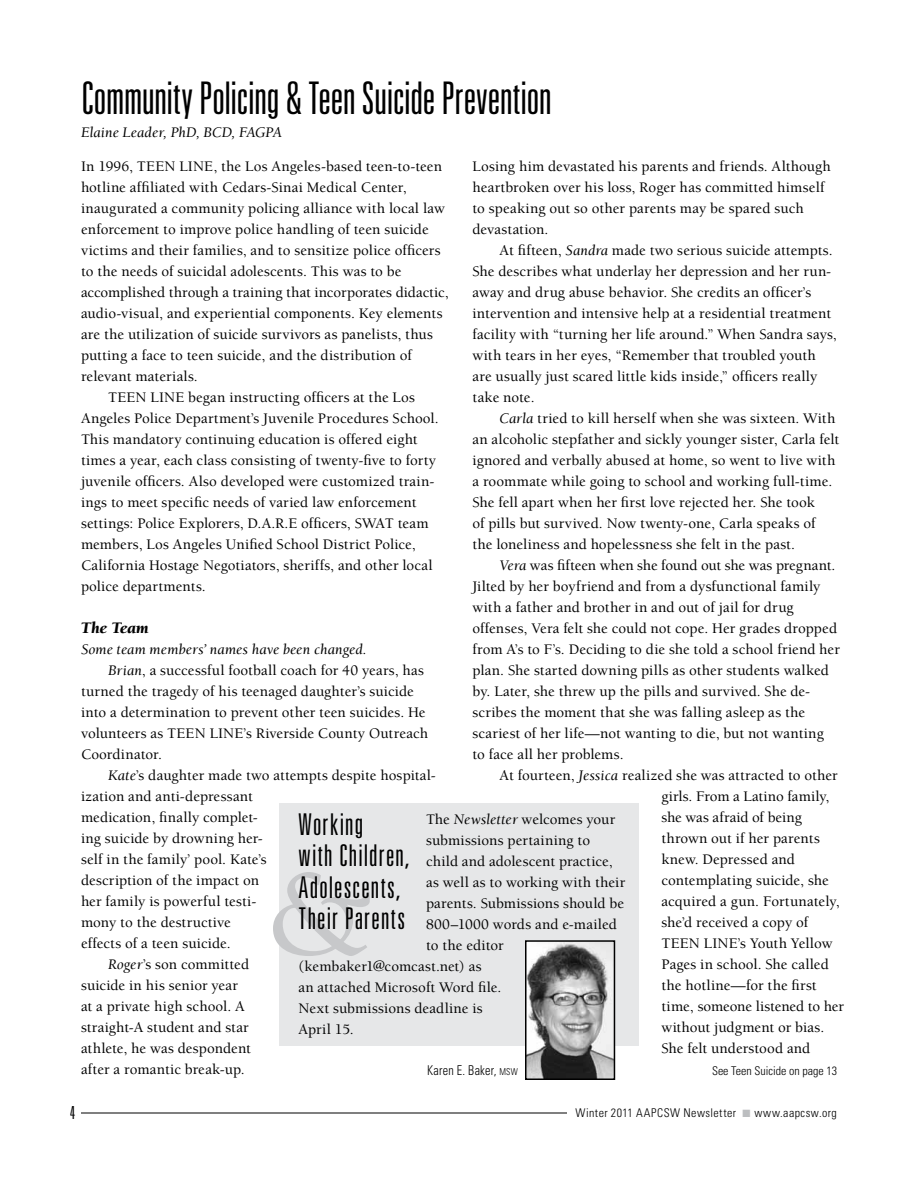
<style>
.page{position:relative;width:918px;height:1188px;background:#fff}
.page>*{position:absolute;margin:0;border:0;box-sizing:border-box;transform-origin:0 0}
.t1{font:300 ultra-condensed 45px "Univers LT Std";letter-spacing:-.005em;color:#000}
.t2{font:300 ultra-condensed 30px/31.5px "Univers LT Std";letter-spacing:.04em;color:#000}
.t3{font:300 ultra-condensed 18px "Univers LT Std";color:#000}
.t4{font:italic 900 16.5px "Berkeley";color:#000}
.t5{font:500 15px/21px "Berkeley";letter-spacing:.005em;color:#000}
.t6{font:italic 15px "Berkeley";letter-spacing:.01em;color:#000}
.t7{font:300 condensed 13.5px "Univers LT Std";letter-spacing:.02em;color:#000;scale:.9 1}
.t8{font:300 condensed 12px "Univers LT Std";letter-spacing:.035em;color:#000}
.t9{font:300 condensed 12px "Univers LT Std";color:#000}
.s1{font-weight:400;font-style:italic}
.s2{font-size:9.45px}
.s3{color:#bcbec0}
</style>
<div class="page">
<hr style="left:81px;top:1113px;width:486px;height:1px;background:#000">
<div style="left:280px;top:803px;width:359px;height:243px;background:#e6e7e8"></div>
<svg style="left:273px;top:872px;width:97px;height:84px"></svg>
<img style="left:528px;top:943px;width:84px;height:134px">
<div style="left:525px;top:940px;width:90px;height:140px;border:2px solid #000"></div>
<h1 class="t1" style="left:81px;top:74px;width:472px">Community Policing &amp; Teen Suicide Prevention</h1>
<p class="t6" style="left:81px;top:124px;width:202px">Elaine Leader, PhD, BCD, FAGPA</p>
<p class="t5" style="left:472px;top:157px;width:360px">Losing him devastated his parents and friends. Although heartbroken over his loss, Roger has committed himself to speaking out so other parents may be spared such devastation.</p>
<p class="t5" style="left:472px;top:241px;width:366px;text-indent:27px">At fifteen, <span class="s1">Sandra</span> made two serious suicide attempts.<br>She describes what underlay her depression and her run&shy;away and drug abuse behavior. She credits an officer’s intervention and intensive help at a residential treatment facility with “turning her life around.” When Sandra says, with tears in her eyes, “Remember that troubled youth are usually just scared little kids inside,” officers really take note.</p>
<p class="t5" style="left:472px;top:409px;width:368px;text-indent:27px"><span class="s1">Carla</span> tried to kill herself when she was sixteen. With an alcoholic stepfather and sickly younger sister, Carla felt ignored and verbally abused at home, so went to live with a roommate while going to school and working full-time.<br>She fell apart when her first love rejected her. She took<br>of pills but survived. Now twenty-one, Carla speaks of the loneliness and hopelessness she felt in the past.</p>
<p class="t5" style="left:472px;top:556px;width:369px;text-indent:27px"><span class="s1">Vera</span> was fifteen when she found out she was pregnant.<br>Jilted by her boyfriend and from a dysfunctional family with a father and brother in and out of jail for drug offenses, Vera felt she could not cope. Her grades dropped from A’s to F’s. Deciding to die she told a school friend her plan. She started downing pills as other students walked by. Later, she threw up the pills and survived. She de&shy;scribes the moment that she was falling asleep as the scariest of her life—not wanting to die, but not wanting to face all her problems.</p>
<p class="t5" style="left:499px;top:766px;width:340px">At fourteen, <span class="s1">Jessica</span> realized she was attracted to other</p>
<h2 class="t2" style="left:298px;top:808px;width:113px">Working<br>with Children,<br>Adolescents,<br>Their Parents</h2>
<p class="t5" style="left:426px;top:809px;width:201px">The <span class="s1">Newsletter</span> welcomes your submissions pertaining to child and adolescent practice, as well as to working with their parents. Submissions should be<br>800–1000 words and e-mailed to the editor</p>
<p class="t5" style="left:81px;top:157px;width:363px">In 1996, TEEN LINE, the Los Angeles-based teen-to-teen</p>
<p class="t5" style="left:81px;top:178px;width:327px">hotline affiliated with Cedars-Sinai Medical Center,</p>
<p class="t5" style="left:81px;top:199px;width:366px">inaugurated a community policing alliance with local law</p>
<p class="t5" style="left:81px;top:220px;width:349px">enforcement to improve police handling of teen suicide</p>
<p class="t5" style="left:81px;top:241px;width:361px">victims and their families, and to sensitize police officers</p>
<p class="t5" style="left:81px;top:262px;width:322px">to the needs of suicidal adolescents. This was to be</p>
<p class="t5" style="left:81px;top:283px;width:369px">accomplished through a training that incorporates didactic,</p>
<p class="t5" style="left:81px;top:304px;width:363px">audio-visual, and experiential components. Key elements</p>
<p class="t5" style="left:81px;top:325px;width:354px">are the utilization of suicide survivors as panelists, thus</p>
<p class="t5" style="left:81px;top:346px;width:332px">putting a face to teen suicide, and the distribution of</p>
<p class="t5" style="left:81px;top:367px;width:118px">relevant materials.</p>
<p class="t5" style="left:108px;top:388px;width:309px">TEEN LINE began instructing officers at the Los</p>
<p class="t5" style="left:81px;top:409px;width:359px">Angeles Police Department’s Juvenile Procedures School.</p>
<p class="t5" style="left:81px;top:430px;width:338px">This mandatory continuing education is offered eight</p>
<p class="t5" style="left:81px;top:451px;width:357px">times a year, each class consisting of twenty-five to forty</p>
<p class="t5" style="left:81px;top:472px;width:355px">juvenile officers. Also developed were customized train-</p>
<p class="t5" style="left:81px;top:493px;width:337px">ings to meet specific needs of varied law enforcement</p>
<p class="t5" style="left:81px;top:514px;width:349px">settings: Police Explorers, D.A.R.E officers, SWAT team</p>
<p class="t5" style="left:81px;top:535px;width:336px">members, Los Angeles Unified School District Police,</p>
<p class="t5" style="left:81px;top:556px;width:353px">California Hostage Negotiators, sheriffs, and other local</p>
<p class="t5" style="left:81px;top:577px;width:126px">police departments.</p>
<p class="t4" style="left:81px;top:620px;width:69px">The Team</p>
<p class="t6" style="left:81px;top:642px;width:287px">Some team members’ names have been changed.</p>
<p class="t5" style="left:108px;top:661px;width:318px"><span class="s1">Brian</span>, a successful football coach for 40 years, has</p>
<p class="t5" style="left:81px;top:682px;width:334px">turned the tragedy of his teenaged daughter’s suicide</p>
<p class="t5" style="left:81px;top:703px;width:346px">into a determination to prevent other teen suicides. He</p>
<p class="t5" style="left:81px;top:724px;width:349px">volunteers as TEEN LINE’s Riverside County Outreach</p>
<p class="t5" style="left:81px;top:745px;width:82px">Coordinator.</p>
<p class="t5" style="left:108px;top:766px;width:329px"><span class="s1">Kate</span>’s daughter made two attempts despite hospital-</p>
<p class="t5" style="left:81px;top:787px;width:173px">ization and anti-depressant</p>
<p class="t5" style="left:81px;top:808px;width:178px">medication, finally complet-</p>
<p class="t5" style="left:81px;top:829px;width:183px">ing suicide by drowning her-</p>
<p class="t5" style="left:81px;top:850px;width:187px">self in the family’ pool. Kate’s</p>
<p class="t5" style="left:81px;top:871px;width:180px">description of the impact on</p>
<p class="t5" style="left:81px;top:892px;width:177px">her family is powerful testi-</p>
<p class="t5" style="left:81px;top:913px;width:151px">mony to the destructive</p>
<p class="t5" style="left:81px;top:934px;width:151px">effects of a teen suicide.</p>
<p class="t5" style="left:108px;top:955px;width:143px"><span class="s1">Roger</span>’s son committed</p>
<p class="t5" style="left:81px;top:976px;width:159px">suicide in his senior year</p>
<p class="t5" style="left:81px;top:997px;width:165px">at a private high school. A</p>
<p class="t5" style="left:81px;top:1018px;width:169px">straight-A student and star</p>
<p class="t5" style="left:81px;top:1039px;width:172px">athlete, he was despondent</p>
<p class="t5" style="left:81px;top:1060px;width:165px">after a romantic break-up.</p>
<p class="t5" style="left:662px;top:787px;width:184px">girls. From a Latino family, she was afraid of being thrown out if her parents knew. Depressed and contemplating suicide, she acquired a gun. Fortunately, she’d received a copy of<br>TEEN LINE’s Youth Yellow<br>Pages in school. She called the hotline—for the first time, someone listened to her without judgment or bias.<br>She felt understood and</p>
<p class="t5" style="left:298px;top:956px;width:204px">(kembaker1@comcast.net) as<br>an attached Microsoft Word file.<br>Next submissions deadline is<br>April 15.</p>
<p class="t7" style="left:427px;top:1062px;width:103px">Karen E. Baker, <span class="s2">MSW</span></p>
<p class="t9" style="left:712px;top:1064px;width:127px">See Teen Suicide on page 13</p>
<p class="t3" style="left:70px;top:1103px;width:6px">4</p>
<p class="t8" style="left:576px;top:1105px;width:263px">Winter 2011 AAPCSW Newsletter <span class="s3">■</span> www.aapcsw.org</p>
</div>
